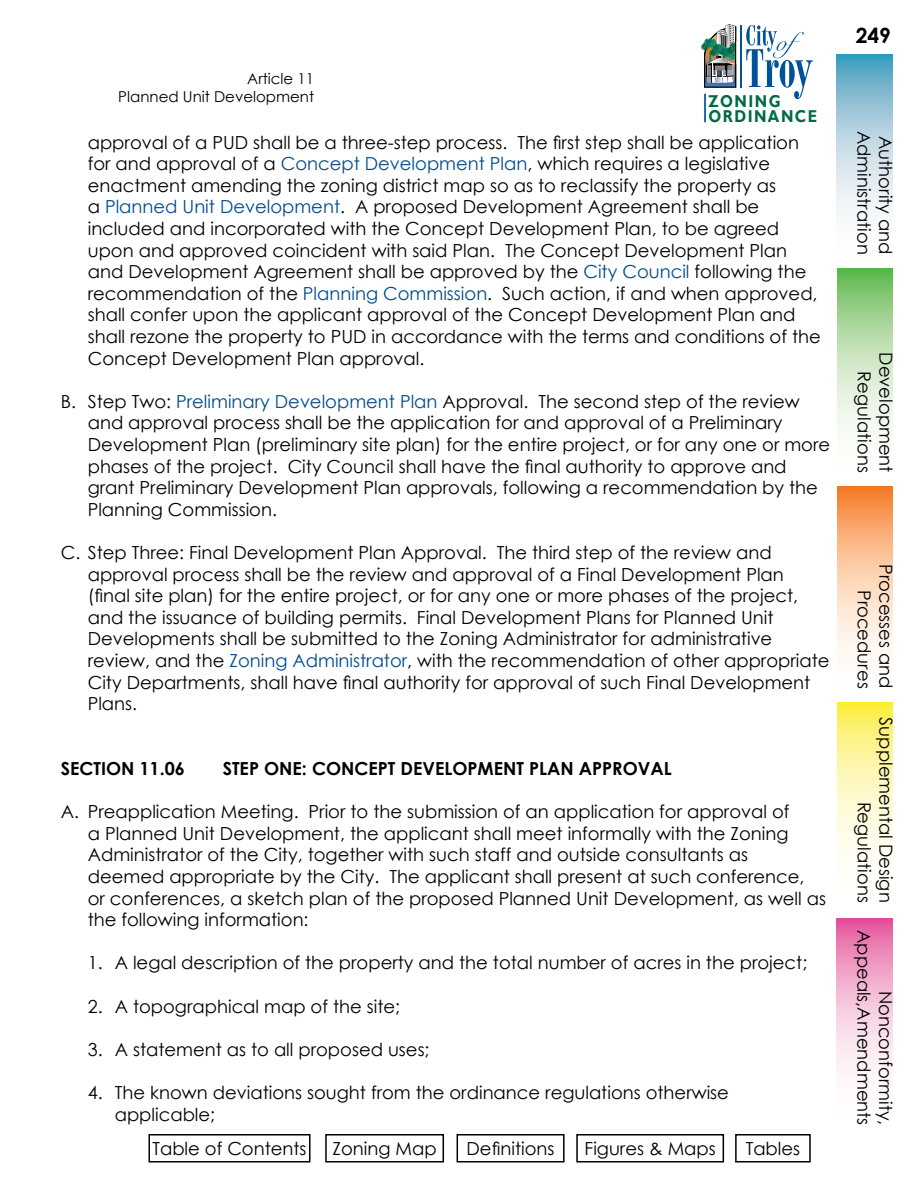
<style>
.page{position:relative;width:918px;height:1188px;background:#fff}
.page>*{position:absolute;margin:0;border:0;box-sizing:border-box;transform-origin:0 0}
.t1{font:700 21px "Century Gothic";color:#000}
.t2{font:18px/21.6px "Century Gothic";color:#000}
.t3{font:700 18px "Century Gothic";color:#000}
.t4{font:700 17.1px/15px "Gill Sans";letter-spacing:.1em;color:#006a44;scale:.86 1}
.t5{font:15px/18px "Century Gothic";color:#000;text-align:right}
.s1{color:#004b8d}
</style>
<div class="page">
<svg style="left:837px;top:54px;width:55px;height:162px;background:#aed1df"></svg>
<svg style="left:837px;top:268px;width:56px;height:166px;background:#bbdfb1"></svg>
<svg style="left:837px;top:486px;width:56px;height:172px;background:#fbc7a2"></svg>
<svg style="left:837px;top:702px;width:56px;height:159px;background:#fdf7b1"></svg>
<svg style="left:837px;top:918px;width:55px;height:157px;background:#f3b5d3"></svg>
<svg style="left:701px;top:24px;width:112px;height:75px"></svg>
<hr style="left:704px;top:94px;width:2px;height:28px;background:#00539b">
<div style="left:457px;top:1134px;width:108px;height:28px;border:2px solid #000"></div>
<div style="left:325px;top:1134px;width:119px;height:28px;border:2px solid #000"></div>
<div style="left:148px;top:1134px;width:162px;height:28px;border:2px solid #000"></div>
<div style="left:576px;top:1134px;width:148px;height:28px;border:2px solid #000"></div>
<div style="left:735px;top:1134px;width:76px;height:28px;border:2px solid #000"></div>
<p class="t5" style="left:118px;top:69px;width:197px">Article 11<br>Planned Unit Development</p>
<p class="t4" style="left:708px;top:94px;width:128px">ZONING<br>ORDINANCE</p>
<p class="t2" style="left:88px;top:131px;width:735px">approval of a PUD shall be a three-step process. The first step shall be application for and approval of a <span class="s1">Concept Development Plan</span>, which requires a legislative enactment amending the zoning district map so as to reclassify the property as<br>a <span class="s1">Planned Unit Development</span>. A proposed Development Agreement shall be included and incorporated with the Concept Development Plan, to be agreed upon and approved coincident with said Plan. The Concept Development Plan and Development Agreement shall be approved by the <span class="s1">City Council</span> following the recommendation of the <span class="s1">Planning Commission</span>. Such action, if and when approved, shall confer upon the applicant approval of the Concept Development Plan and shall rezone the property to PUD in accordance with the terms and conditions of the Concept Development Plan approval.</p>
<p class="t2" style="left:88px;top:390px;width:744px;text-indent:-27px">B. Step Two: <span class="s1">Preliminary Development Plan</span> Approval. The second step of the review and approval process shall be the application for and approval of a Preliminary Development Plan (preliminary site plan) for the entire project, or for any one or more phases of the project. City Council shall have the final authority to approve and grant Preliminary Development Plan approvals, following a recommendation by the Planning Commission.</p>
<p class="t2" style="left:88px;top:541px;width:743px;text-indent:-27px">C. Step Three: Final Development Plan Approval. The third step of the review and approval process shall be the review and approval of a Final Development Plan (final site plan) for the entire project, or for any one or more phases of the project, and the issuance of building permits. Final Development Plans for Planned Unit Developments shall be submitted to the Zoning Administrator for administrative review, and the <span class="s1">Zoning Administrator</span>, with the recommendation of other appropriate City Departments, shall have final authority for approval of such Final Development Plans.</p>
<p class="t3" style="left:61px;top:755px;width:126px">SECTION 11.06</p>
<p class="t3" style="left:223px;top:755px;width:450px">STEP ONE: CONCEPT DEVELOPMENT PLAN APPROVAL</p>
<p class="t2" style="left:88px;top:801px;width:740px;text-indent:-27px">A. Preapplication Meeting. Prior to the submission of an application for approval of<br>a Planned Unit Development, the applicant shall meet informally with the Zoning Administrator of the City, together with such staff and outside consultants as deemed appropriate by the City. The applicant shall present at such conference, or conferences, a sketch plan of the proposed Planned Unit Development, as well as the following information:</p>
<p class="t2" style="left:88px;top:952px;width:721px">1. A legal description of the property and the total number of acres in the project;</p>
<p class="t2" style="left:88px;top:995px;width:314px">2. A topographical map of the site;</p>
<p class="t2" style="left:88px;top:1038px;width:343px">3. A statement as to all proposed uses;</p>
<p class="t2" style="left:115px;top:1081px;width:616px;text-indent:-27px">4. The known deviations sought from the ordinance regulations otherwise applicable;</p>
<p class="t2" style="left:152px;top:1137px;width:156px">Table of Contents</p>
<p class="t2" style="left:333px;top:1137px;width:106px">Zoning Map</p>
<p class="t2" style="left:467px;top:1137px;width:89px">Definitions</p>
<p class="t2" style="left:585px;top:1137px;width:133px">Figures &amp; Maps</p>
<p class="t2" style="left:746px;top:1137px;width:56px">Tables</p>
<p class="t1" style="left:856px;top:19px;width:37px">249</p>
<p class="t2" style="left:875px;top:131px;width:125px;rotate:90deg">Administration</p>
<p class="t2" style="left:897px;top:136px;width:120px;rotate:90deg">Authority and</p>
<p class="t2" style="left:897px;top:352px;width:122px;text-align:right;rotate:90deg">Development<br>Regulations</p>
<p class="t2" style="left:897px;top:564px;width:126px;text-align:right;rotate:90deg">Processes and<br>Procedures</p>
<p class="t2" style="left:897px;top:717px;width:187px;text-align:right;rotate:90deg">Supplemental Design<br>Regulations</p>
<p class="t2" style="left:897px;top:930px;width:197px;text-align:right;rotate:90deg">Nonconformity,<br>Appeals,Amendments</p>
</div>
